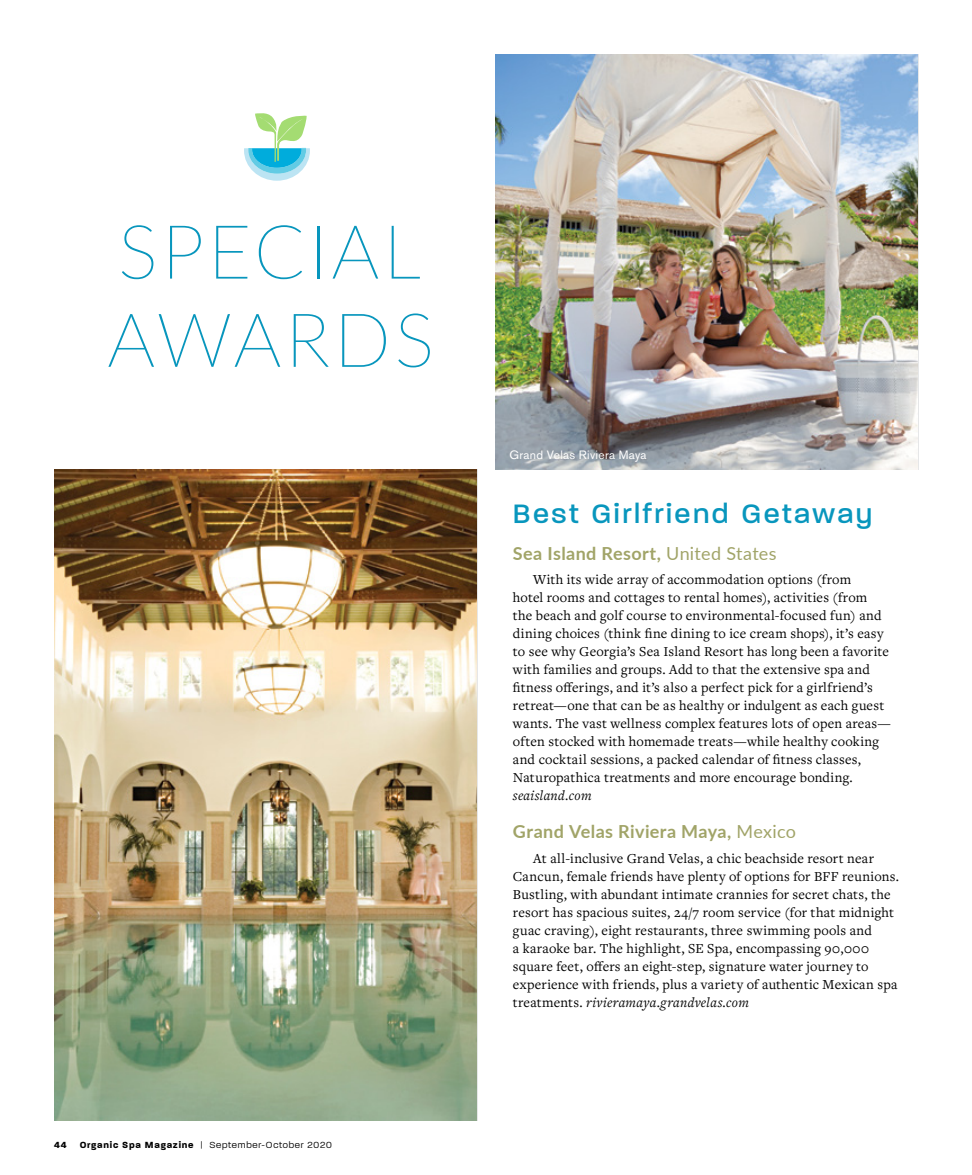
<style>
.page{position:relative;width:972px;height:1175px;background:#fff}
.page>*{position:absolute;margin:0;border:0;box-sizing:border-box;transform-origin:0 0}
.t1{font:100 75px/88.2px "Lato";letter-spacing:.05em;color:#0896bd}
.t2{font:500 36px "Paralucent";letter-spacing:.07em;color:#0896bd}
.t3{font:700 18px "Lato";letter-spacing:.02em;color:#a1a468}
.t4{font:14.25px/18px "Freight Text Pro";letter-spacing:.015em;color:#000}
.t5{font:300 12px "Paralucent";letter-spacing:.06em;color:#000}
.t6{font:12px "Akzidenz Grotesk BE";letter-spacing:.03em;color:#fff}
.s1{font-weight:700}
.s2{font-weight:400}
.s3{font-style:italic}
</style>
<div class="page">
<img style="left:54px;top:470px;width:423px;height:650px">
<svg style="left:244px;top:113px;width:66px;height:68px"></svg>
<img style="left:495px;top:54px;width:423px;height:416px">
<h1 class="t1" style="left:107px;top:209px;width:329px">SPECIAL<br>AWARDS</h1>
<p class="t5" style="left:54px;top:1136px;width:279px"><span class="s1">44 Organic Spa Magazine</span> | September-October 2020</p>
<p class="t6" style="left:509px;top:450px;width:139px">Grand Velas Riviera Maya</p>
<h1 class="t2" style="left:513px;top:489px;width:361px">Best Girlfriend Getaway</h1>
<h4 class="t3" style="left:513px;top:546px;width:265px">Sea Island Resort, <span class="s2">United States</span></h4>
<p class="t4" style="left:513px;top:572px;width:380px;text-indent:20px">With its wide array of accommodation options (from<br>hotel rooms and cottages to rental homes), activities (from<br>the beach and golf course to environmental-focused fun) and dining choices (think fine dining to ice cream shops), it’s easy to see why Georgia’s Sea Island Resort has long been a favorite with families and groups. Add to that the extensive spa and fitness o!erings, and it’s also a perfect pick for a girlfriend’s retreat—one that can be as healthy or indulgent as each guest wants. The vast wellness complex features lots of open areas— often stocked with homemade treats—while healthy cooking and cocktail sessions, a packed calendar of fitness classes, Naturopathica treatments and more encourage bonding. <span class="s3">seaisland.com</span></p>
<h4 class="t3" style="left:513px;top:824px;width:285px">Grand Velas Riviera Maya, <span class="s2">Mexico</span></h4>
<p class="t4" style="left:513px;top:850px;width:388px;text-indent:20px">At all-inclusive Grand Velas, a chic beachside resort near Cancun, female friends have plenty of options for BFF reunions.<br>Bustling, with abundant intimate crannies for secret chats, the resort has spacious suites, 24/7 room service (for that midnight guac craving), eight restaurants, three swimming pools and<br>a karaoke bar. The highlight, SE Spa, encompassing 90,000 square feet, o!ers an eight-step, signature water journey to experience with friends, plus a variety of authentic Mexican spa treatments. <span class="s3">rivieramaya.grandvelas.com</span></p>
</div>
